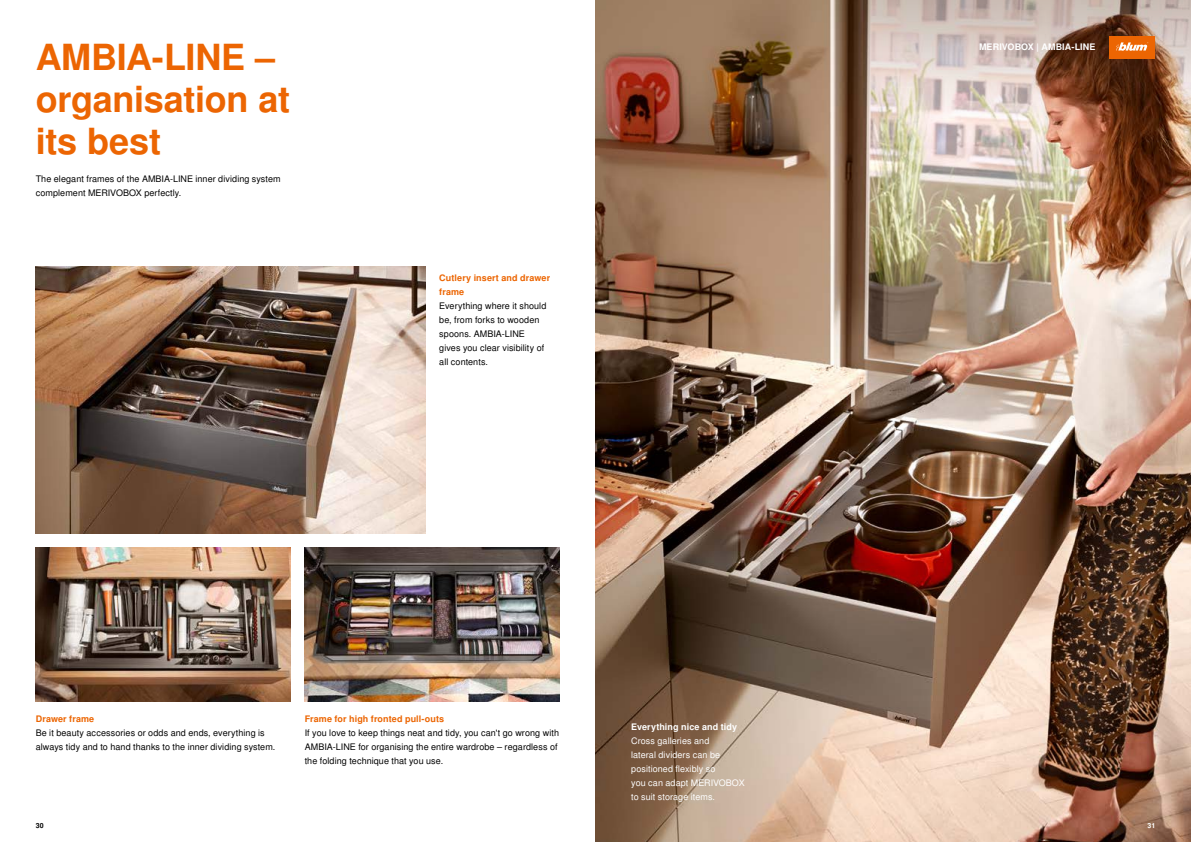
<style>
.page{position:relative;width:1191px;height:842px;background:#fff}
.page>*{position:absolute;margin:0;border:0;box-sizing:border-box;transform-origin:0 0}
.t1{font:700 36px/42.1px "Nimbus Sans LOT";letter-spacing:-.01em;color:#ec6502}
.t2{font:9px/14px "Nimbus Sans LOT";letter-spacing:.01em;color:#000}
.t3{font:9px/14px "Nimbus Sans LOT";letter-spacing:.01em;color:#fff}
.t4{font:700 9px/14px "Nimbus Sans LOT";letter-spacing:.01em;color:#ec6502}
.t5{font:700 9px "Nimbus Sans LOT";letter-spacing:.01em;color:#fff}
.t6{font:700 7px "Nimbus Sans LOT";color:#000}
.t7{font:700 7px "Nimbus Sans LOT";color:#fff}
</style>
<div class="page">
<img style="left:36px;top:267px;width:389px;height:266px">
<img style="left:595px;top:0;width:596px;height:842px">
<img style="left:305px;top:547px;width:255px;height:155px">
<img style="left:36px;top:547px;width:255px;height:155px">
<img style="left:863px;top:0;width:328px;height:118px">
<div style="left:1109px;top:36px;width:46px;height:23px;background:#ec6502"></div>
<svg style="left:1116px;top:42px;width:32px;height:9px"></svg>
<h1 class="t1" style="left:36px;top:38px;width:256px">AMBIA-LINE – organisation at its best</h1>
<p class="t2" style="left:36px;top:172px;width:246px">The elegant frames of the AMBIA-LINE inner dividing system complement MERIVOBOX perfectly.</p>
<p class="t4" style="left:439px;top:271px;width:112px">Cutlery insert and drawer frame</p>
<p class="t2" style="left:439px;top:299px;width:109px">Everything where it should be, from forks to wooden spoons. AMBIA-LINE gives you clear visibility of all contents.</p>
<p class="t4" style="left:36px;top:712px;width:60px">Drawer frame</p>
<p class="t2" style="left:36px;top:726px;width:241px">Be it beauty accessories or odds and ends, everything is always tidy and to hand thanks to the inner dividing system.</p>
<p class="t4" style="left:305px;top:712px;width:141px">Frame for high fronted pull-outs</p>
<p class="t2" style="left:305px;top:726px;width:256px">If you love to keep things neat and tidy, you can't go wrong with<br>AMBIA-LINE for organising the entire wardrobe – regardless of the folding technique that you use.</p>
<p class="t5" style="left:631px;top:721px;width:107px">Everything nice and tidy</p>
<p class="t3" style="left:631px;top:734px;width:115px">Cross galleries and<br>lateral dividers can be positioned flexibly so<br>you can adapt MERIVOBOX to suit storage items.</p>
<p class="t5" style="left:979px;top:42px;width:118px">MERIVOBOX | AMBIA-LINE</p>
<p class="t6" style="left:36px;top:821px;width:9px">30</p>
<p class="t7" style="left:1147px;top:821px;width:9px">31</p>
</div>
